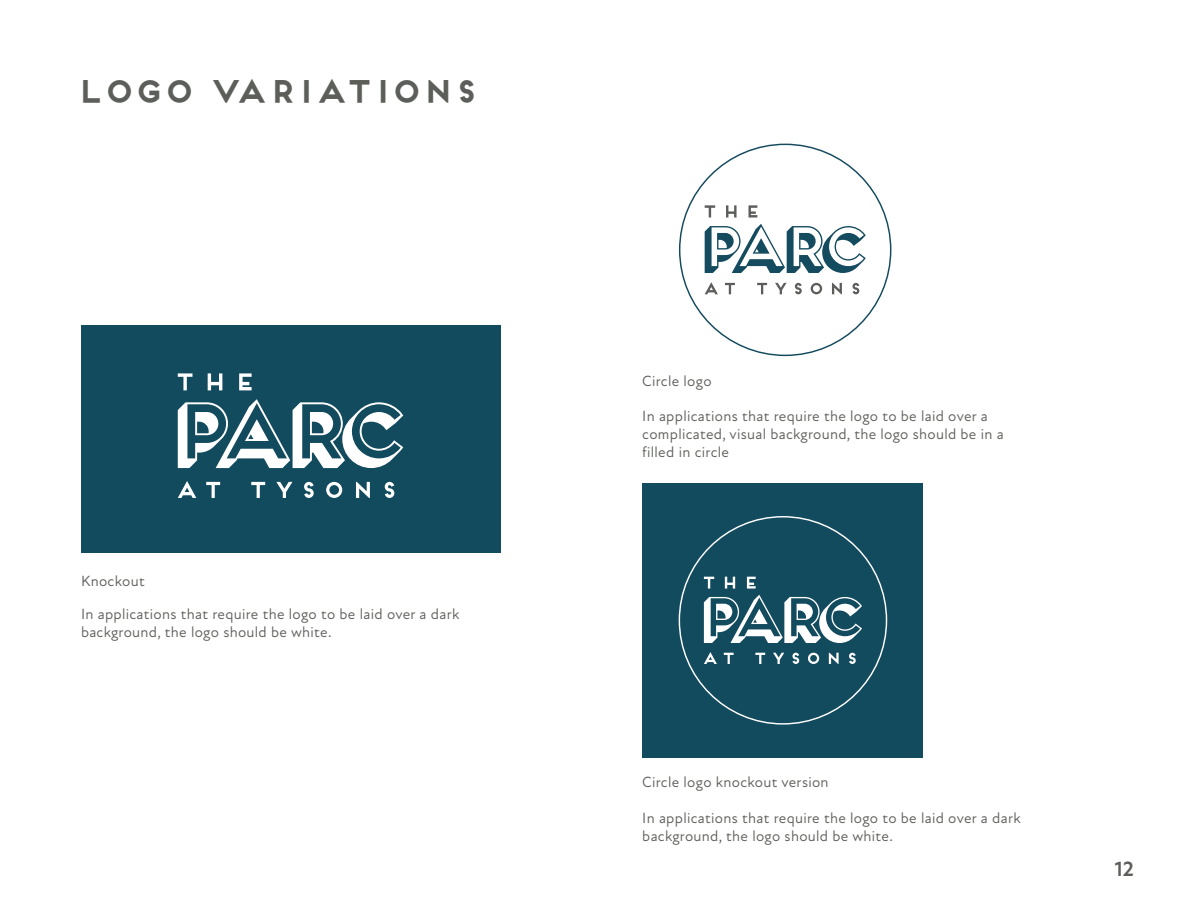
<style>
.page{position:relative;width:1188px;height:918px;background:#fff}
.page>*{position:absolute;margin:0;border:0;box-sizing:border-box;transform-origin:0 0}
.Frontage_Header{font:700 30.3px "Frontage";color:#5c5e59}
.t1{font:700 21px "Atten New";color:#5c5e59}
.Body{font:15px/18px "Atten New";letter-spacing:.02em;color:#5c5e59}
</style>
<div class="page">
<div style="left:81px;top:325px;width:419px;height:228px;background:#124a5e"></div>
<div style="left:642px;top:483px;width:281px;height:274px;background:#124a5e"></div>
<svg style="left:178px;top:373px;width:74px;height:17px"></svg>
<svg style="left:178px;top:481px;width:216px;height:17px"></svg>
<svg style="left:178px;top:399px;width:225px;height:69px"></svg>
<svg style="left:679px;top:516px;width:208px;height:209px"></svg>
<svg style="left:679px;top:144px;width:212px;height:212px"></svg>
<svg style="left:705px;top:205px;width:52px;height:13px"></svg>
<svg style="left:705px;top:282px;width:154px;height:12px"></svg>
<svg style="left:705px;top:224px;width:161px;height:49px"></svg>
<p class="Frontage_Header" style="left:75px;top:73px;width:403px">LOGO VARIATIONS</p>
<p class="Body" style="left:81px;top:572px;width:65px">Knockout</p>
<p class="Body" style="left:81px;top:605px;width:380px">In applications that require the logo to be laid over a dark background, the logo should be white.</p>
<p class="Body" style="left:642px;top:372px;width:71px">Circle logo</p>
<p class="Body" style="left:642px;top:407px;width:363px">In applications that require the logo to be laid over a complicated, visual background, the logo should be in a filled in circle</p>
<p class="Body" style="left:642px;top:773px;width:188px">Circle logo knockout version</p>
<p class="Body" style="left:642px;top:810px;width:380px">In applications that require the logo to be laid over a dark background, the logo should be white.</p>
<h2 class="t1" style="left:1115px;top:857px;width:21px">12</h2>
</div>
